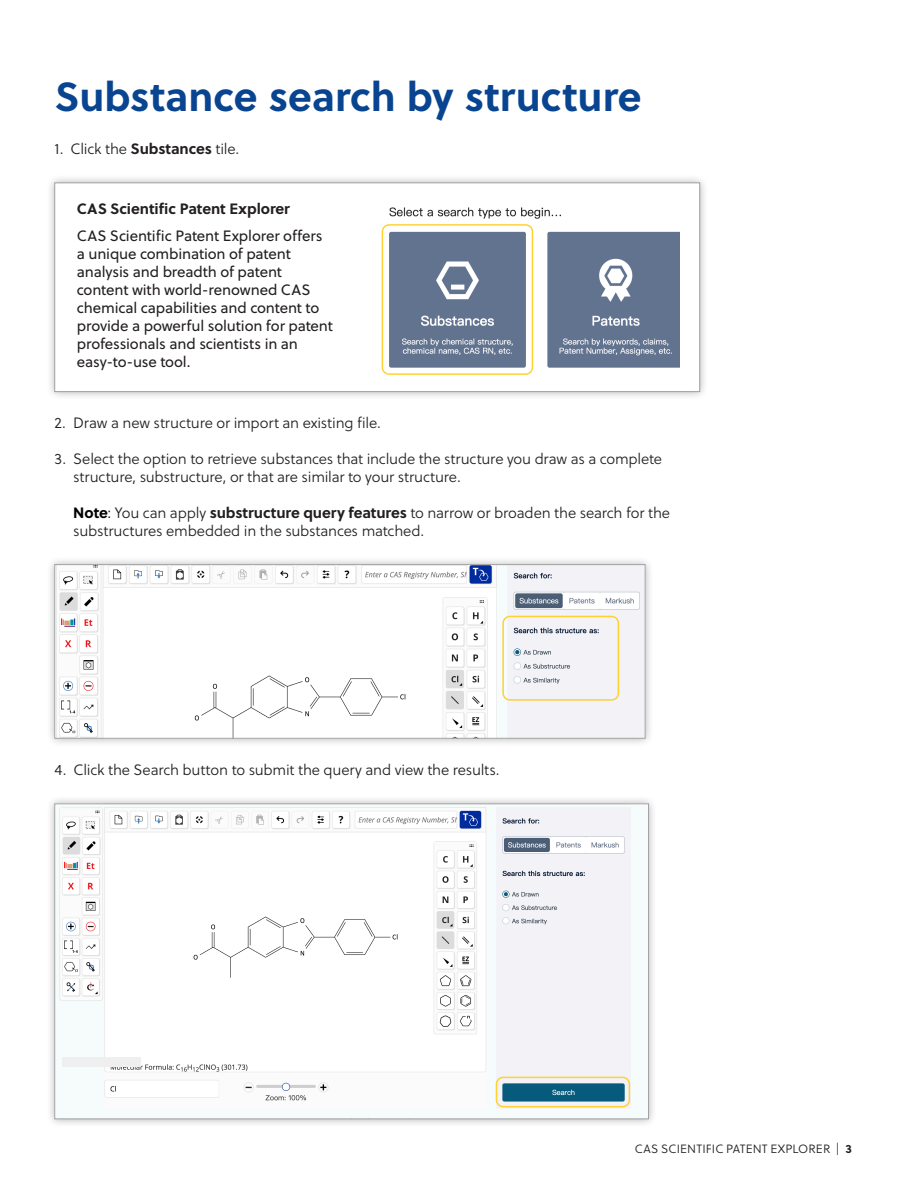
<style>
.page{position:relative;width:918px;height:1188px;background:#fff}
.page>*{position:absolute;margin:0;border:0;box-sizing:border-box;transform-origin:0 0}
.A_Header{font:700 40.5px "Soleil";color:#094491}
.idea_in_brief{font:15px/18px "Soleil Lt";letter-spacing:-.01em;color:#231f20}
.idea_in_brief-2{font:15px/18px "Soleil";letter-spacing:-.01em;color:#231f20}
.idea_in_brief-3{font:700 15px "Soleil";letter-spacing:-.005em;color:#231f20}
.t1{font:12px "Soleil Lt";letter-spacing:.01em;color:#231f20}
.s1{font-family:"Soleil";font-weight:700}
.s2{font-family:"Soleil";font-weight:700;color:#000}
.s3{color:#000}
</style>
<div class="page">
<div style="left:46px;top:556px;width:608px;height:191px;background:#231f20;opacity:.35"></div>
<img style="left:57px;top:566px;width:586px;height:170px">
<div style="left:55px;top:564px;width:590px;height:174px;border:1px solid #a0a0a0"></div>
<div style="left:502px;top:616px;width:117px;height:85px;border:2px solid #ffd231;border-radius:7px"></div>
<div style="left:46px;top:174px;width:662px;height:226px;background:#231f20;opacity:.35"></div>
<div style="left:55px;top:183px;width:645px;height:209px;background:#fff;border:1px solid #a0a0a0"></div>
<img style="left:381px;top:207px;width:298px;height:167px">
<div style="left:382px;top:224px;width:151px;height:151px;border:2px solid #ffd231;border-radius:7px"></div>
<div style="left:46px;top:795px;width:612px;height:333px;background:#231f20;opacity:.35"></div>
<img style="left:57px;top:806px;width:590px;height:311px">
<div style="left:62px;top:1057px;width:78px;height:10px;background:#efefef"></div>
<div style="left:496px;top:1077px;width:134px;height:30px;border:2px solid #ffd231;border-radius:7px"></div>
<p class="A_Header" style="left:55px;top:65px;width:589px">Substance search by structure</p>
<p class="idea_in_brief" style="left:55px;top:140px;width:186px">1. Click the <span class="s1">Substances</span> tile.</p>
<p class="idea_in_brief-3" style="left:77px;top:197px;width:215px">CAS Scientific Patent Explorer</p>
<p class="idea_in_brief-2" style="left:77px;top:227px;width:258px">CAS Scientific Patent Explorer offers a unique combination of patent analysis and breadth of patent content with world-renowned CAS chemical capabilities and content to provide a powerful solution for patent professionals and scientists in an easy-to-use tool.</p>
<p class="idea_in_brief" style="left:55px;top:413px;width:328px">2. Draw a new structure or import an existing file.</p>
<p class="idea_in_brief" style="left:73px;top:449px;width:590px;text-indent:-19px">3. Select the option to retrieve substances that include the structure you draw as a complete structure, substructure, or that are similar to your structure.</p>
<p class="idea_in_brief" style="left:73px;top:503px;width:598px"><span class="s2">Note</span><span class="s3">:</span> You can apply <span class="s1">substructure query features</span> to narrow or broaden the search for the substructures embedded in the substances matched.</p>
<p class="idea_in_brief" style="left:55px;top:760px;width:447px">4. Click the Search button to submit the query and view the results.</p>
<p class="t1" style="left:635px;top:1140px;width:218px">CAS SCIENTIFIC PATENT EXPLORER | <span class="s1">3</span></p>
</div>
